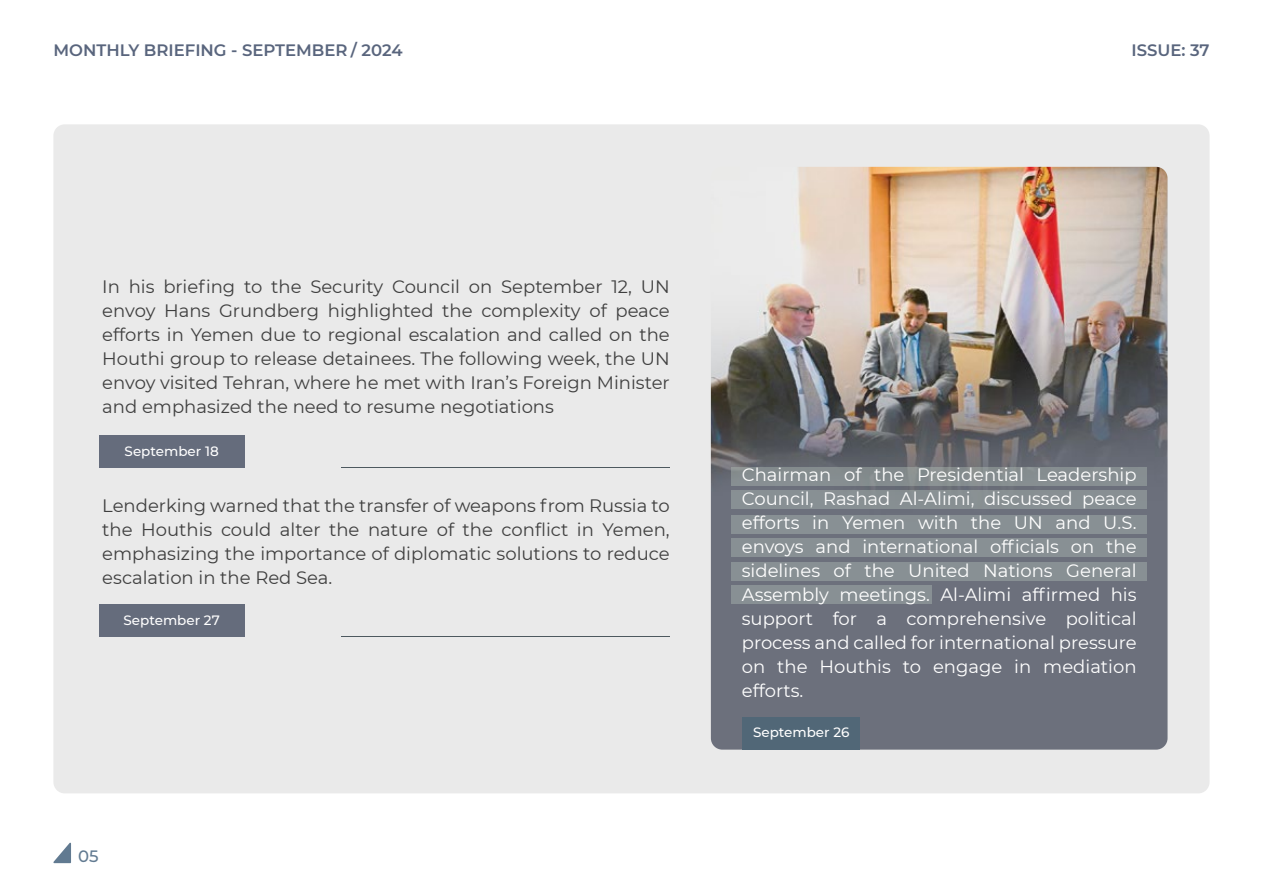
<style>
.page{position:relative;width:1263px;height:893px;background:#fff}
.page>*{position:absolute;margin:0;border:0;box-sizing:border-box;transform-origin:0 0}
.t1{font:18px/24px "Montserrat";color:#3f3f3f;text-align:justify}
.t2{font:18px/24px "Montserrat";color:#fff;text-align:justify}
.t3{font:600 16.5px "Montserrat";color:#59657d}
.t4{font:500 16.5px "Montserrat";color:#617a91}
.t5{font:500 13.5px "Montserrat";color:#fff}
</style>
<div class="page">
<div style="left:53px;top:124px;width:1156px;height:669px;background:#eaeaea;border-radius:11px"></div>
<svg style="left:53px;top:842px;width:18px;height:21px"></svg>
<div style="left:99px;top:436px;width:145px;height:32px;background:#656c7c"></div>
<hr style="left:341px;top:467px;width:329px;height:1px;background:#4d595f">
<div style="left:99px;top:605px;width:145px;height:32px;background:#656c7c"></div>
<hr style="left:341px;top:636px;width:329px;height:1px;background:#4d595f">
<img style="left:711px;top:167px;width:456px;height:583px">
<div style="left:742px;top:717px;width:118px;height:33px;background:#516777"></div>
<div style="left:731px;top:538px;width:416px;height:19px;background:#889094"></div>
<div style="left:731px;top:562px;width:416px;height:18px;background:#889094"></div>
<div style="left:731px;top:585px;width:201px;height:19px;background:#889094"></div>
<div style="left:731px;top:515px;width:416px;height:19px;background:#889094"></div>
<div style="left:731px;top:490px;width:416px;height:19px;background:#889093"></div>
<div style="left:731px;top:467px;width:416px;height:19px;background:#868e91"></div>
<p class="t3" style="left:53px;top:38px;width:351px">MONTHLY BRIEFING - SEPTEMBER / 2024</p>
<p class="t3" style="left:1131px;top:38px;width:80px">ISSUE: 37</p>
<p class="t1" style="left:102px;top:274px;width:569px">In his briefing to the Security Council on September 12, UN envoy Hans Grundberg highlighted the complexity of peace efforts in Yemen due to regional escalation and called on the Houthi group to release detainees. The following week, the UN envoy visited Tehran, where he met with Iran’s Foreign Minister and emphasized the need to resume negotiations</p>
<p class="t5" style="left:125px;top:442px;width:96px">September 18</p>
<p class="t1" style="left:102px;top:493px;width:569px">Lenderking warned that the transfer of weapons from Russia to the Houthis could alter the nature of the conflict in Yemen, emphasizing the importance of diplomatic solutions to reduce escalation in the Red Sea.</p>
<p class="t5" style="left:124px;top:611px;width:98px">September 27</p>
<p class="t4" style="left:78px;top:844px;width:22px">05</p>
<p class="t2" style="left:742px;top:462px;width:396px">Chairman of the Presidential Leadership Council, Rashad Al-Alimi, discussed peace efforts in Yemen with the UN and U.S. envoys and international officials on the sidelines of the United Nations General Assembly meetings. Al-Alimi affirmed his support for a comprehensive political process and called for international pressure on the Houthis to engage in mediation efforts.</p>
<p class="t5" style="left:753px;top:723px;width:98px">September 26</p>
</div>
